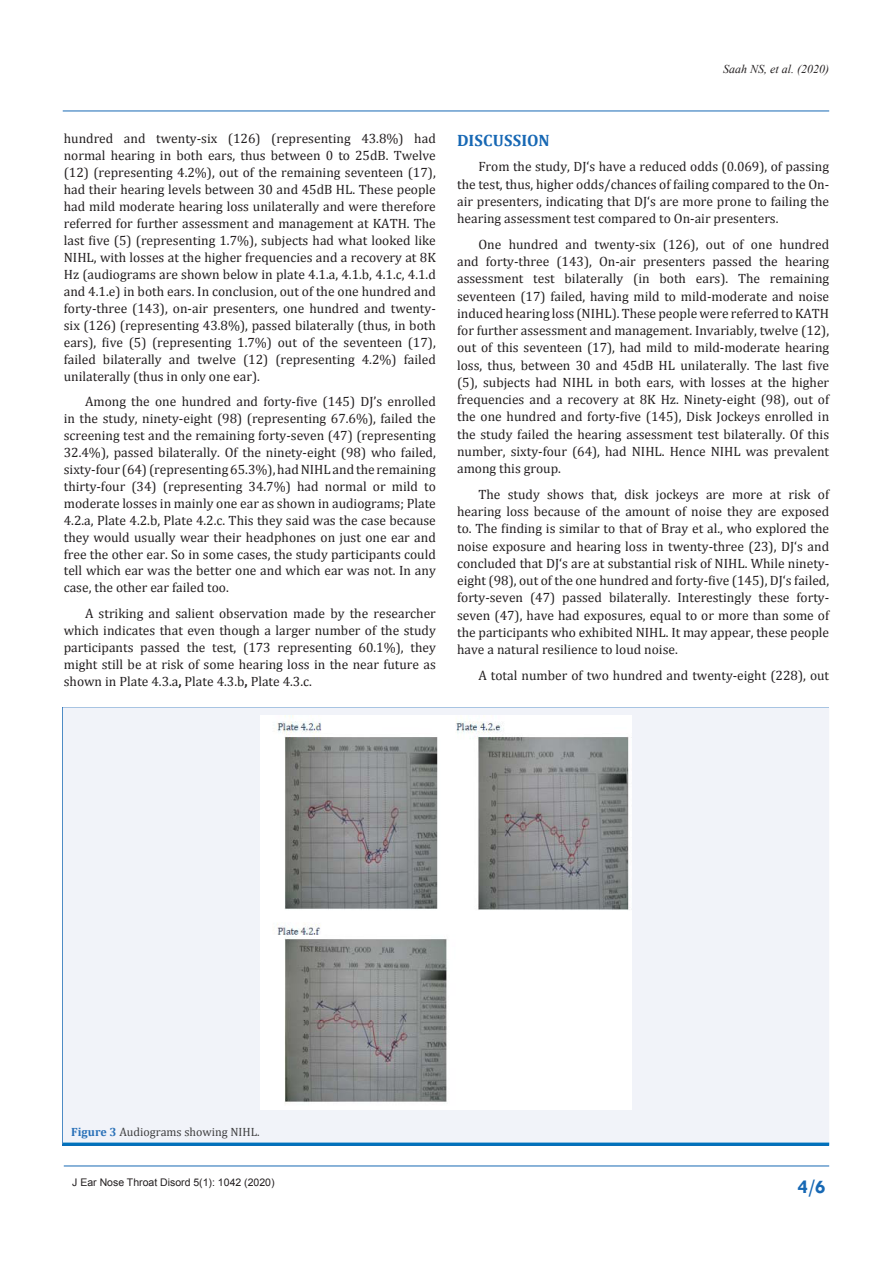
<style>
.page{position:relative;width:893px;height:1263px;background:#fff}
.page>*{position:absolute;margin:0;border:0;box-sizing:border-box;transform-origin:0 0}
.t1{font:700 19.5px "Tw Cen";color:#1768b4}
.t2{font:700 16.5px "Cambria";letter-spacing:.01em;color:#1768b4}
.No_Spacing{font:13.5px/17px "Cambria";color:#231f20;text-align:justify}
.t3{font:12px "Cambria";color:#3e3e3f}
.t4{font:italic 12px "Times New Roman";color:#231f20}
.t5{font:10.5px "Arial";color:#231f20}
.s1{font-weight:700}
.s2{font-weight:700;color:#2a71b8}
</style>
<div class="page">
<hr style="left:64px;top:1166px;width:765px;height:1px;background:#1768b4">
<hr style="left:63px;top:111px;width:766px;height:1px;background:#1768b4">
<div style="left:63px;top:707px;width:766px;height:435px;background:#f1f3f9"></div>
<hr style="left:63px;top:1142px;width:766px;height:3px;background:#0072bc">
<img style="left:260px;top:716px;width:371px;height:393px">
<p class="t4" style="left:723px;top:61px;width:107px">Saah NS, et al. (2020)</p>
<p class="No_Spacing" style="left:64px;top:130px;width:374px">hundred and twenty-six (126) (representing 43.8%) had normal hearing in both ears, thus between 0 to 25dB. Twelve (12) (representing 4.2%), out of the remaining seventeen (17), had their hearing levels between 30 and 45dB HL. These people had mild moderate hearing loss unilaterally and were therefore referred for further assessment and management at KATH. The last five (5) (representing 1.7%), subjects had what looked like NIHL, with losses at the higher frequencies and a recovery at 8K Hz (audiograms are shown below in plate 4.1.a, 4.1.b, 4.1.c, 4.1.d and 4.1.e) in both ears. In conclusion, out of the one hundred and forty-three (143), on-air presenters, one hundred and twenty&shy;six (126) (representing 43.8%), passed bilaterally (thus, in both ears), five (5) (representing 1.7%) out of the seventeen (17), failed bilaterally and twelve (12) (representing 4.2%) failed unilaterally (thus in only one ear).</p>
<p class="No_Spacing" style="left:64px;top:393px;width:374px;text-indent:21px">Among the one hundred and forty-five (145) DJ’s enrolled in the study, ninety-eight (98) (representing 67.6%), failed the screening test and the remaining forty-seven (47) (representing 32.4%), passed bilaterally. Of the ninety-eight (98) who failed, sixty-four (64) (representing 65.3%), had NIHL and the remaining thirty-four (34) (representing 34.7%) had normal or mild to moderate losses in mainly one ear as shown in audiograms; Plate 4.2.a, Plate 4.2.b, Plate 4.2.c. This they said was the case because they would usually wear their headphones on just one ear and free the other ear. So in some cases, the study participants could tell which ear was the better one and which ear was not. In any case, the other ear failed too.</p>
<p class="No_Spacing" style="left:64px;top:605px;width:374px;text-indent:21px">A striking and salient observation made by the researcher which indicates that even though a larger number of the study participants passed the test, (173 representing 60.1%), they might still be at risk of some hearing loss in the near future as shown in Plate 4.3.a<span class="s1">,</span> Plate 4.3.b<span class="s1">,</span> Plate 4.3.c.</p>
<p class="t2" style="left:457px;top:128px;width:94px">DISCUSSION</p>
<p class="No_Spacing" style="left:457px;top:158px;width:374px;text-indent:21px">From the study, DJ‘s have a reduced odds (0.069), of passing the test, thus, higher odds/chances of failing compared to the On&shy;air presenters, indicating that DJ‘s are more prone to failing the hearing assessment test compared to On-air presenters.</p>
<p class="No_Spacing" style="left:457px;top:235px;width:374px;text-indent:21px">One hundred and twenty-six (126), out of one hundred and forty-three (143), On-air presenters passed the hearing assessment test bilaterally (in both ears). The remaining seventeen (17) failed, having mild to mild-moderate and noise induced hearing loss (NIHL). These people were referred to KATH for further assessment and management. Invariably, twelve (12), out of this seventeen (17), had mild to mild-moderate hearing loss, thus, between 30 and 45dB HL unilaterally. The last five (5), subjects had NIHL in both ears, with losses at the higher frequencies and a recovery at 8K Hz. Ninety-eight (98), out of the one hundred and forty-five (145), Disk Jockeys enrolled in the study failed the hearing assessment test bilaterally. Of this number, sixty-four (64), had NIHL. Hence NIHL was prevalent among this group.</p>
<p class="No_Spacing" style="left:457px;top:485px;width:374px;text-indent:21px">The study shows that, disk jockeys are more at risk of hearing loss because of the amount of noise they are exposed to. The finding is similar to that of Bray et al., who explored the noise exposure and hearing loss in twenty-three (23), DJ‘s and concluded that DJ‘s are at substantial risk of NIHL. While ninety&shy;eight (98), out of the one hundred and forty-five (145), DJ‘s failed, forty-seven (47) passed bilaterally. Interestingly these forty&shy;seven (47), have had exposures, equal to or more than some of the participants who exhibited NIHL. It may appear, these people have a natural resilience to loud noise.</p>
<p class="No_Spacing" style="left:478px;top:667px;width:352px">A total number of two hundred and twenty-eight (228), out</p>
<p class="t3" style="left:71px;top:1124px;width:190px"><span class="s2">Figure 3</span> Audiograms showing NIHL.</p>
<p class="t5" style="left:72px;top:1175px;width:204px">J Ear Nose Throat Disord 5(1): 1042 (2020)</p>
<h1 class="t1" style="left:798px;top:1175px;width:29px">4/6</h1>
</div>
